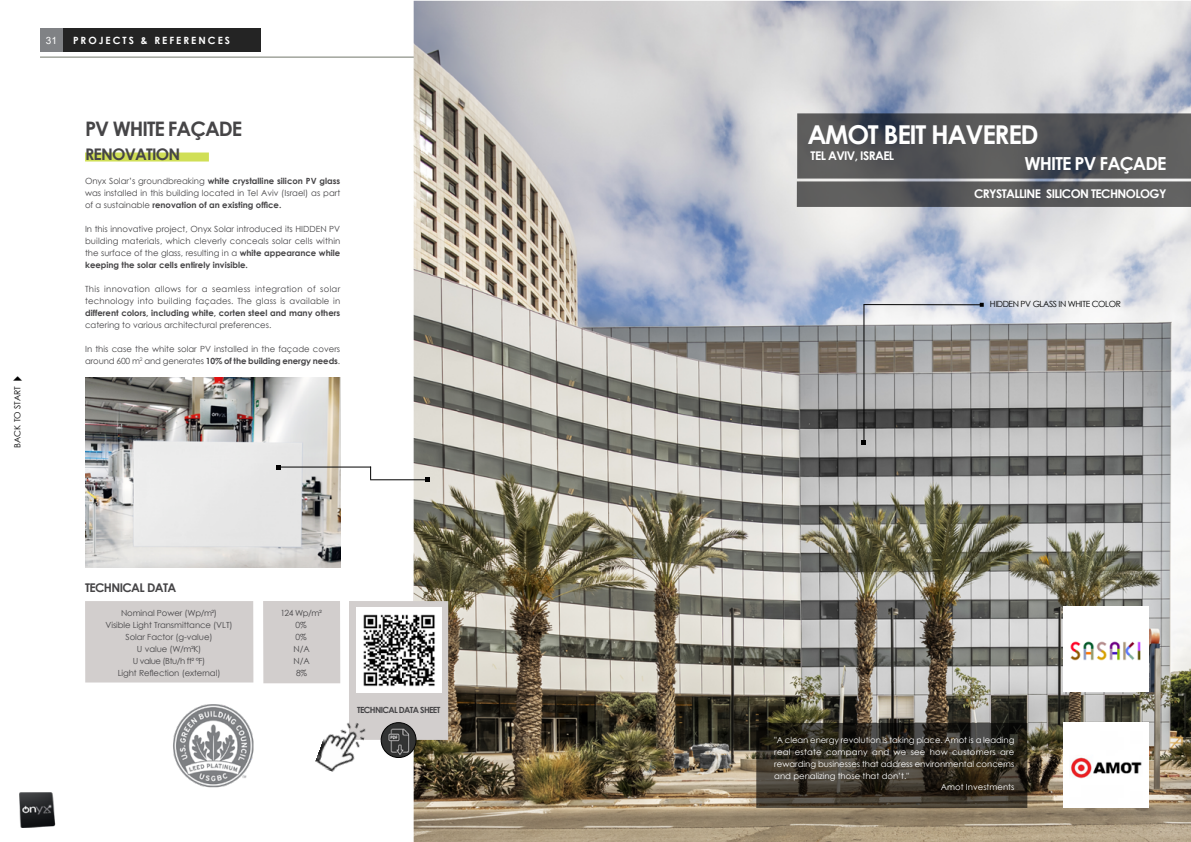
<style>
.page{position:relative;width:1191px;height:842px;background:#fff}
.page>*{position:absolute;margin:0;border:0;box-sizing:border-box;transform-origin:0 0}
.t1{font:700 26px "Century Gothic";letter-spacing:-.05em;color:#fff}
.t2{font:700 20px "Century Gothic";letter-spacing:-.05em;color:#464547}
.t3{font:700 18px "Century Gothic";letter-spacing:-.05em;color:#fff}
.t4{font:700 16px "Century Gothic";letter-spacing:-.05em;color:#464547}
.t5{font:700 12px "Century Gothic";letter-spacing:-.05em;color:#fff}
.t6{font:700 12px "Century Gothic";letter-spacing:-.05em;color:#464547}
.t7{font:700 10px "Century Gothic";letter-spacing:.2em;color:#fff}
.t8{font:10px "Arial";color:#fff}
.t9{font:8.5px/12px "Century Gothic";letter-spacing:.005em;color:#464547;text-align:justify}
.t10{font:8.5px/12px "Century Gothic";letter-spacing:.025em;color:#464547}
.t11{font:700 8.5px "Century Gothic";color:#464547}
.t12{font:8.5px "Century Gothic";letter-spacing:-.05em;color:#000101}
.t13{font:700 8.5px "Century Gothic";letter-spacing:-.075em;color:#464547}
.t14{font:8.5px "Century Gothic";color:#000}
.t15{font:8.4px/12px "Century Gothic";color:#fff;text-align:justify}
.t16{font:8.4px/12px "Century Gothic";letter-spacing:-.01em;color:#464547;text-align:center}
.s1{font-weight:700}
.s2{font-size:8.5px}
</style>
<div class="page">
<div style="left:40px;top:28px;width:23px;height:23px;background:#808285"></div>
<div style="left:63px;top:28px;width:198px;height:23px;background:#242424"></div>
<hr style="left:40px;top:57px;width:515px;height:1px;background:#73776c">
<img style="left:19px;top:792px;width:37px;height:36px">
<div style="left:85px;top:153px;width:124px;height:9px;background:#d0df56"></div>
<img style="left:414px;top:1px;width:777px;height:841px">
<div style="left:1063px;top:723px;width:85px;height:85px;background:#fff"></div>
<img style="left:1071px;top:757px;width:71px;height:22px">
<div style="left:1063px;top:607px;width:85px;height:85px;background:#fff"></div>
<img style="left:1070px;top:641px;width:71px;height:20px">
<img style="left:85px;top:377px;width:255px;height:190px">
<svg style="left:797px;top:181px;width:394px;height:26px;background:#5b5b5d"></svg>
<svg style="left:797px;top:113px;width:394px;height:66px;background:#545558"></svg>
<hr style="left:863px;top:304px;width:118px;height:1px;background:#000">
<svg style="left:979px;top:303px;width:4px;height:4px"></svg>
<hr style="left:863px;top:305px;width:1px;height:138px;background:#000">
<svg style="left:862px;top:441px;width:4px;height:4px"></svg>
<hr style="left:278px;top:466px;width:93px;height:1px;background:#000">
<svg style="left:276px;top:465px;width:4px;height:4px"></svg>
<svg style="left:370px;top:467px;width:1px;height:12px"></svg>
<hr style="left:370px;top:479px;width:57px;height:1px;background:#000">
<svg style="left:425px;top:478px;width:4px;height:4px"></svg>
<svg style="left:756px;top:723px;width:271px;height:85px;background:#342f25"></svg>
<div style="left:85px;top:601px;width:168px;height:81px;background:#d2cecd"></div>
<div style="left:263px;top:601px;width:77px;height:82px;background:#d2cecd"></div>
<div style="left:349px;top:601px;width:99px;height:139px;background:#d2cecd"></div>
<img style="left:381px;top:723px;width:35px;height:34px;border-radius:17px">
<div style="left:381px;top:722px;width:35px;height:36px;border:1px solid #000;border-radius:50%"></div>
<img style="left:356px;top:607px;width:85px;height:86px">
<img style="left:173px;top:704px;width:81px;height:84px">
<img style="left:315px;top:722px;width:51px;height:50px">
<p class="t8" style="left:46px;top:34px;width:13px">31</p>
<p class="t7" style="left:73px;top:32px;width:158px">PROJECTS &amp; REFERENCES</p>
<p class="t14" style="left:11px;top:448px;width:63px;rotate:-90deg">BACK TO START</p>
<h2 class="t2" style="left:85px;top:114px;width:159px">PV WHITE FAÇADE</h2>
<h3 class="t4" style="left:85px;top:142px;width:97px">RENOVATION</h3>
<p class="t9" style="left:85px;top:175px;width:257px">Onyx Solar’s groundbreaking <span class="s1">white crystalline silicon PV glass </span>was installed in this building located in Tel Aviv (Israel) as part of a sustainable <span class="s1">renovation of an existing office.</span></p>
<p class="t9" style="left:85px;top:223px;width:257px">In this innovative project, Onyx Solar introduced its HIDDEN PV building materials, which cleverly conceals solar cells within the surface of the glass, resulting in a <span class="s1">white appearance while keeping the solar cells entirely invisible.</span></p>
<p class="t10" style="left:85px;top:283px;width:257px">This innovation allows for a seamless integration of solar technology into building façades. The glass is available in</p>
<p class="t11" style="left:85px;top:306px;width:257px">different colors, including white, corten steel and many others</p>
<p class="t9" style="left:85px;top:319px;width:188px">catering to various architectural preferences.</p>
<p class="t9" style="left:85px;top:343px;width:257px">In this case the white solar PV installed in the façade covers around 600 m<sup>2</sup> and generates <span class="s1">10% of the building energy needs</span>.</p>
<h3 class="t6" style="left:85px;top:579px;width:93px">TECHNICAL DATA</h3>
<p class="t16" style="left:105px;top:607px;width:129px">Nominal Power (Wp/m²)<br>Visible Light Transmittance (VLT)<br>Solar Factor (g-value)<br>U value (W/m²K)<br>U value (Btu/h ft² ºF)<br>Light Reflection (external)</p>
<p class="t16" style="left:280px;top:607px;width:43px"><span class="s2">124</span> Wp/m²</p>
<p class="t9" style="left:293px;top:619px;width:18px;text-align:left">0%<br>0%<br>N/A<br>N/A<br>8%</p>
<p class="t13" style="left:357px;top:703px;width:85px">TECHNICAL DATA SHEET</p>
<h1 class="t1" style="left:807px;top:115px;width:233px">AMOT BEIT HAVERED</h1>
<h3 class="t5" style="left:810px;top:147px;width:85px">TEL AVIV, ISRAEL</h3>
<h3 class="t3" style="left:1024px;top:150px;width:143px">WHITE PV FAÇADE</h3>
<h3 class="t5" style="left:974px;top:185px;width:194px">CRYSTALLINE SILICON TECHNOLOGY</h3>
<p class="t12" style="left:990px;top:298px;width:132px">HIDDEN PV GLASS IN WHITE COLOR</p>
<p class="t15" style="left:774px;top:734px;width:242px">"A clean energy revolution is taking place. Amot is a leading real estate company and we see how customers are rewarding businesses that address environmental concerns and penalizing those that don’t."</p>
<p class="t15" style="left:941px;top:781px;width:75px">Amot Investments</p>
</div>
